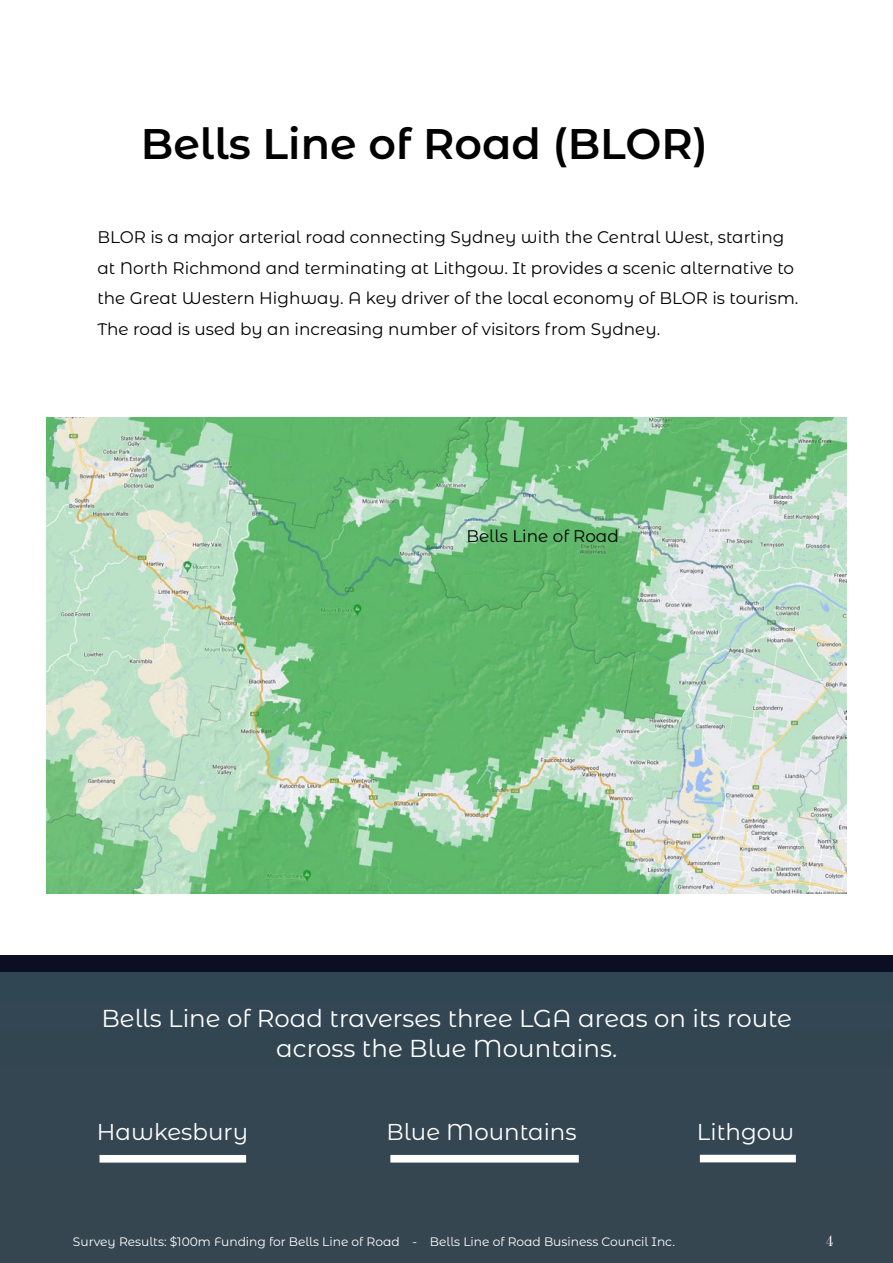
<style>
.page{position:relative;width:893px;height:1263px;background:#fff}
.page>*{position:absolute;margin:0;border:0;box-sizing:border-box;transform-origin:0 0}
.t1{font:600 42.9px "Montserrat Alternates";color:#000}
.t2{font:24.45px/30.6px "Montserrat Alternates";color:#fff;text-align:center}
.t3{font:22.95px "Montserrat Alternates";color:#fff}
.t4{font:16.8px/30.6px "Montserrat Alternates";color:#000}
.t5{font:15.3px "Bask Old Face";color:#fff}
.t6{font:12.3px "Montserrat Alternates";color:#fff}
</style>
<div class="page">
<div style="left:0;top:955px;width:893px;height:308px;background:#0c0f23"></div>
<div style="left:0;top:973px;width:893px;height:290px;background:#344652"></div>
<img style="left:46px;top:417px;width:801px;height:476px">
<div style="left:99px;top:1155px;width:147px;height:7px;background:#fff"></div>
<div style="left:390px;top:1155px;width:189px;height:7px;background:#fff"></div>
<div style="left:700px;top:1155px;width:96px;height:7px;background:#fff"></div>
<h1 class="t1" style="left:141px;top:113px;width:568px">Bells Line of Road (BLOR)</h1>
<p class="t4" style="left:97px;top:221px;width:703px">BLOR is a major arterial road connecting Sydney with the Central West, starting at North Richmond and terminating at Lithgow. It provides a scenic alternative to the Great Western Highway. A key driver of the local economy of BLOR is tourism.<br>The road is used by an increasing number of visitors from Sydney.</p>
<p class="t4" style="left:466px;top:520px;width:154px">Bells Line of Road</p>
<h2 class="t2" style="left:102px;top:1002px;width:692px">Bells Line of Road traverses three LGA areas on its route across the Blue Mountains.</h2>
<h3 class="t3" style="left:97px;top:1116px;width:153px">Hawkesbury</h3>
<h3 class="t3" style="left:386px;top:1116px;width:192px">Blue Mountains</h3>
<h3 class="t3" style="left:697px;top:1116px;width:99px">Lithgow</h3>
<p class="t6" style="left:73px;top:1233px;width:604px">Survey Results: $100m Funding for Bells Line of Road - Bells Line of Road Business Council Inc.</p>
<p class="t5" style="left:826px;top:1232px;width:9px">4</p>
</div>
